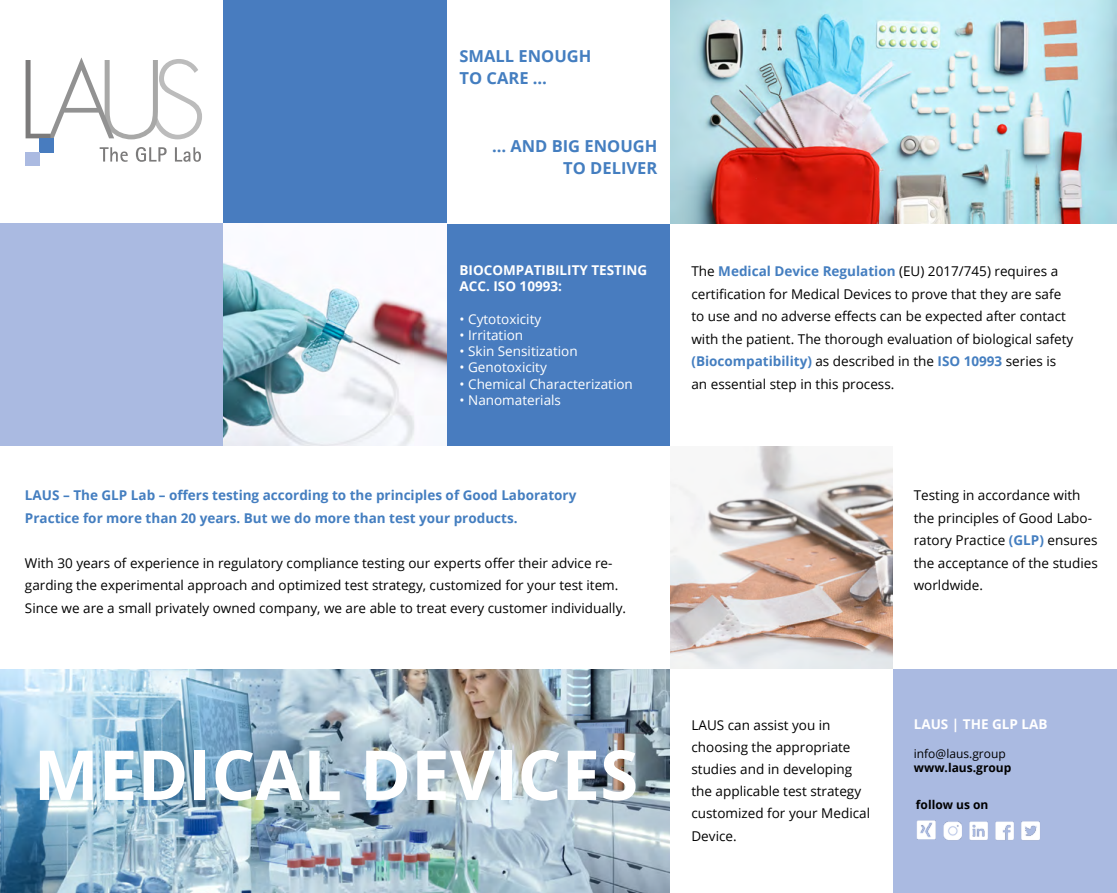
<style>
.page{position:relative;width:1117px;height:893px;background:#fff}
.page>*{position:absolute;margin:0;border:0;box-sizing:border-box;transform-origin:0 0}
.t1{font:700 69px "Open Sans";color:#fff}
.t2{font:700 16.5px/22.5px "Open Sans";color:#447ec0}
.t3{font:13.5px/22.5px "Open Sans";color:#000}
.t4{font:700 13.5px/22.5px "Open Sans";color:#447ec0}
.t5{font:13.5px "Open Sans";color:#fff}
.t6{font:700 13.5px/16.2px "Open Sans";color:#fff}
.t7{font:700 12px "Open Sans";color:#000}
.t8{font:12px "Open Sans";color:#000}
.s1{font-weight:700;color:#447ec0}
</style>
<div class="page">
<div style="left:0;top:223px;width:223px;height:223px;background:#aabae1"></div>
<div style="left:223px;top:0;width:223px;height:223px;background:#487cbf"></div>
<img style="left:223px;top:262px;width:223px;height:184px">
<div style="left:446px;top:223px;width:224px;height:223px;background:#487cbf"></div>
<img style="left:0;top:670px;width:670px;height:223px">
<img style="left:670px;top:446px;width:223px;height:223px">
<img style="left:670px;top:0;width:446px;height:223px">
<div style="left:893px;top:670px;width:223px;height:223px;background:#aabae1"></div>
<img style="left:1021px;top:821px;width:19px;height:19px">
<img style="left:943px;top:821px;width:19px;height:19px">
<img style="left:995px;top:821px;width:19px;height:19px">
<img style="left:969px;top:821px;width:19px;height:19px">
<img style="left:916px;top:820px;width:20px;height:20px">
<svg style="left:26px;top:57px;width:176px;height:82px"></svg>
<div style="left:40px;top:138px;width:14px;height:14px;background:#487cbf"></div>
<div style="left:26px;top:152px;width:14px;height:14px;background:#abbae1"></div>
<svg style="left:100px;top:147px;width:101px;height:15px"></svg>
<p class="t2" style="left:459px;top:44px;width:133px">SMALL ENOUGH<br>TO CARE …</p>
<p class="t2" style="left:492px;top:134px;width:167px;text-align:right">… AND BIG ENOUGH<br>TO DELIVER</p>
<p class="t6" style="left:459px;top:262px;width:189px">BIOCOMPATIBILITY TESTING<br>ACC. ISO 10993:</p>
<p class="t5" style="left:459px;top:310px;width:83px">• Cytotoxicity</p>
<p class="t5" style="left:459px;top:326px;width:65px">• Irritation</p>
<p class="t5" style="left:459px;top:342px;width:120px">• Skin Sensitization</p>
<p class="t5" style="left:459px;top:358px;width:89px">• Genotoxicity</p>
<p class="t5" style="left:459px;top:374px;width:175px">• Chemical Characterization</p>
<p class="t5" style="left:459px;top:391px;width:103px">• Nanomaterials</p>
<p class="t4" style="left:25px;top:484px;width:553px">LAUS – The GLP Lab – offers testing according to the principles of Good Laboratory<br>Practice for more than 20 years. But we do more than test your products.</p>
<p class="t3" style="left:25px;top:551px;width:602px">With 30 years of experience in regulatory compliance testing our experts offer their advice re&shy;garding the experimental approach and optimized test strategy, customized for your test item.<br>Since we are a small privately owned company, we are able to treat every customer individually.</p>
<p class="t3" style="left:691px;top:260px;width:383px">The <span class="s1">Medical Device Regulation</span> (EU) 2017/745) requires a certification for Medical Devices to prove that they are safe to use and no adverse effects can be expected after contact with the patient. The thorough evaluation of biological safety <span class="s1">(Biocompatibility)</span> as described in the <span class="s1">ISO 10993</span> series is an essential step in this process.</p>
<p class="t3" style="left:913px;top:484px;width:185px">Testing in accordance with the principles of Good Labo&shy;ratory Practice <span class="s1">(GLP)</span> ensures the acceptance of the studies worldwide.</p>
<p class="t1" style="left:34px;top:726px;width:606px">MEDICAL DEVICES</p>
<p class="t3" style="left:691px;top:713px;width:180px">LAUS can assist you in choosing the appropriate studies and in developing the applicable test strategy customized for your Medical<br>Device.</p>
<p class="t6" style="left:913px;top:716px;width:135px">LAUS | THE GLP LAB</p>
<p class="t8" style="left:913px;top:745px;width:93px">info@laus.group</p>
<p class="t7" style="left:913px;top:759px;width:99px">www.laus.group</p>
<p class="t7" style="left:915px;top:796px;width:74px">follow us on</p>
</div>
